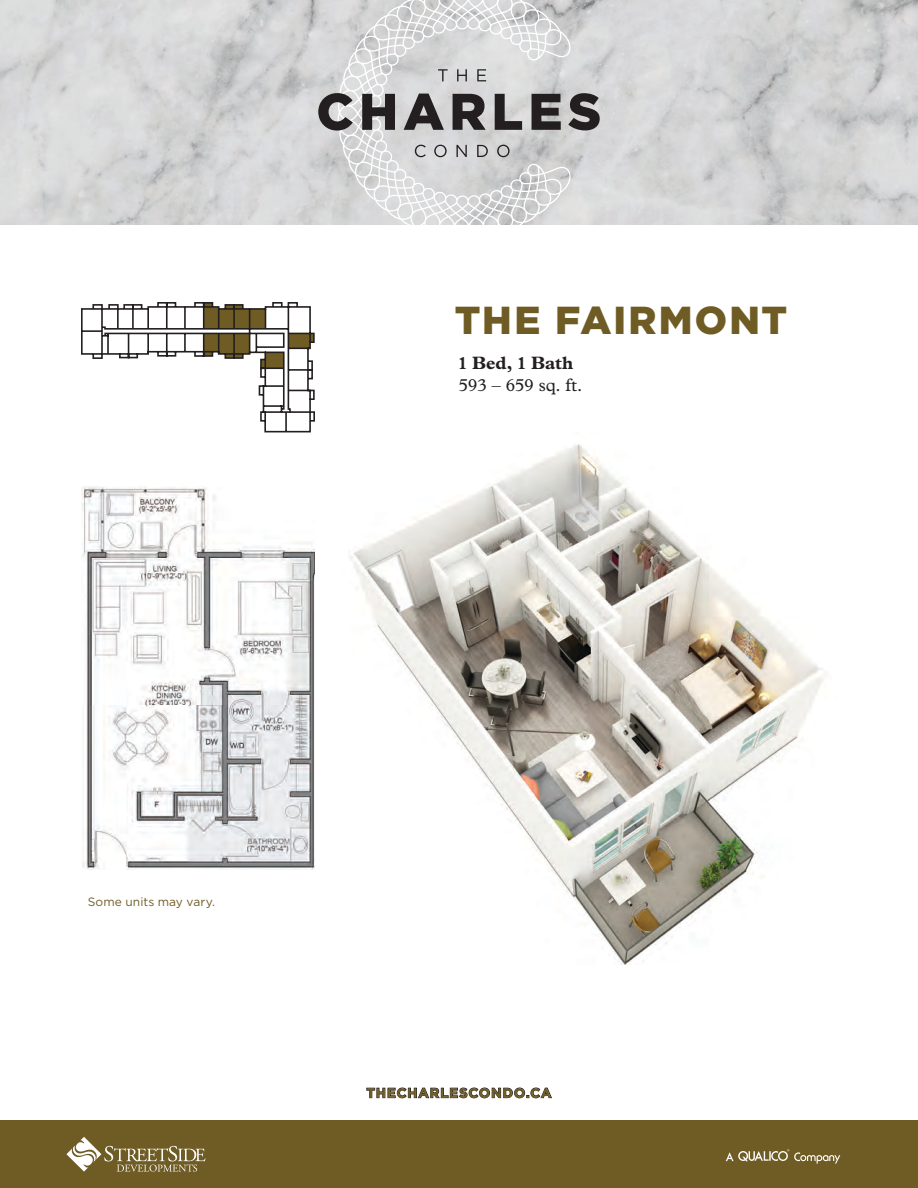
<style>
.page{position:relative;width:918px;height:1188px;background:#fff}
.page>*{position:absolute;margin:0;border:0;box-sizing:border-box;transform-origin:0 0}
.t1{font:900 39px "Gotham";letter-spacing:.055em;color:#6f5c25}
.Body{font:18px "Plantin MT Pro";letter-spacing:-.03em;color:#231f20}
.Body-2{font:700 18px "Plantin MT Pro";color:#231f20}
.t2{font:700 13.5px "Gotham";letter-spacing:.055em;color:#6f5c25}
.Body-3{font:12px "Gotham";letter-spacing:.01em;color:#6f5c25}
</style>
<div class="page">
<img style="left:81px;top:486px;width:234px;height:383px">
<img style="left:350px;top:444px;width:473px;height:520px">
<div style="left:0;top:1120px;width:918px;height:68px;background:#6f5c25"></div>
<svg style="left:66px;top:1137px;width:140px;height:35px"></svg>
<svg style="left:726px;top:1149px;width:114px;height:15px"></svg>
<svg style="left:367px;top:1088px;width:184px;height:10px"></svg>
<svg style="left:81px;top:302px;width:234px;height:130px"></svg>
<svg style="left:0;top:0;width:918px;height:225px;background:#d3d3d4"></svg>
<svg style="left:337px;top:0;width:234px;height:225px;background:#d6d7d7"></svg>
<svg style="left:438px;top:69px;width:10px;height:12px"></svg>
<svg style="left:457px;top:69px;width:10px;height:12px"></svg>
<svg style="left:477px;top:69px;width:9px;height:12px"></svg>
<svg style="left:415px;top:145px;width:11px;height:12px"></svg>
<svg style="left:434px;top:145px;width:13px;height:12px"></svg>
<svg style="left:457px;top:145px;width:10px;height:12px"></svg>
<svg style="left:477px;top:145px;width:11px;height:12px"></svg>
<svg style="left:497px;top:145px;width:13px;height:12px"></svg>
<svg style="left:318px;top:93px;width:35px;height:38px"></svg>
<svg style="left:362px;top:94px;width:33px;height:36px"></svg>
<svg style="left:404px;top:94px;width:40px;height:36px"></svg>
<svg style="left:453px;top:94px;width:33px;height:36px"></svg>
<svg style="left:495px;top:94px;width:27px;height:36px"></svg>
<svg style="left:532px;top:94px;width:29px;height:36px"></svg>
<svg style="left:568px;top:93px;width:32px;height:37px"></svg>
<p class="t1" style="left:455px;top:298px;width:334px">THE FAIRMONT</p>
<p class="Body-2" style="left:458px;top:353px;width:117px">1 Bed, 1 Bath</p>
<p class="Body" style="left:458px;top:375px;width:125px">593 – 659 sq. ft.</p>
<p class="Body-3" style="left:88px;top:895px;width:129px">Some units may vary.</p>
<p class="t2" style="left:366px;top:1085px;width:187px">THECHARLESCONDO.CA</p>
</div>
